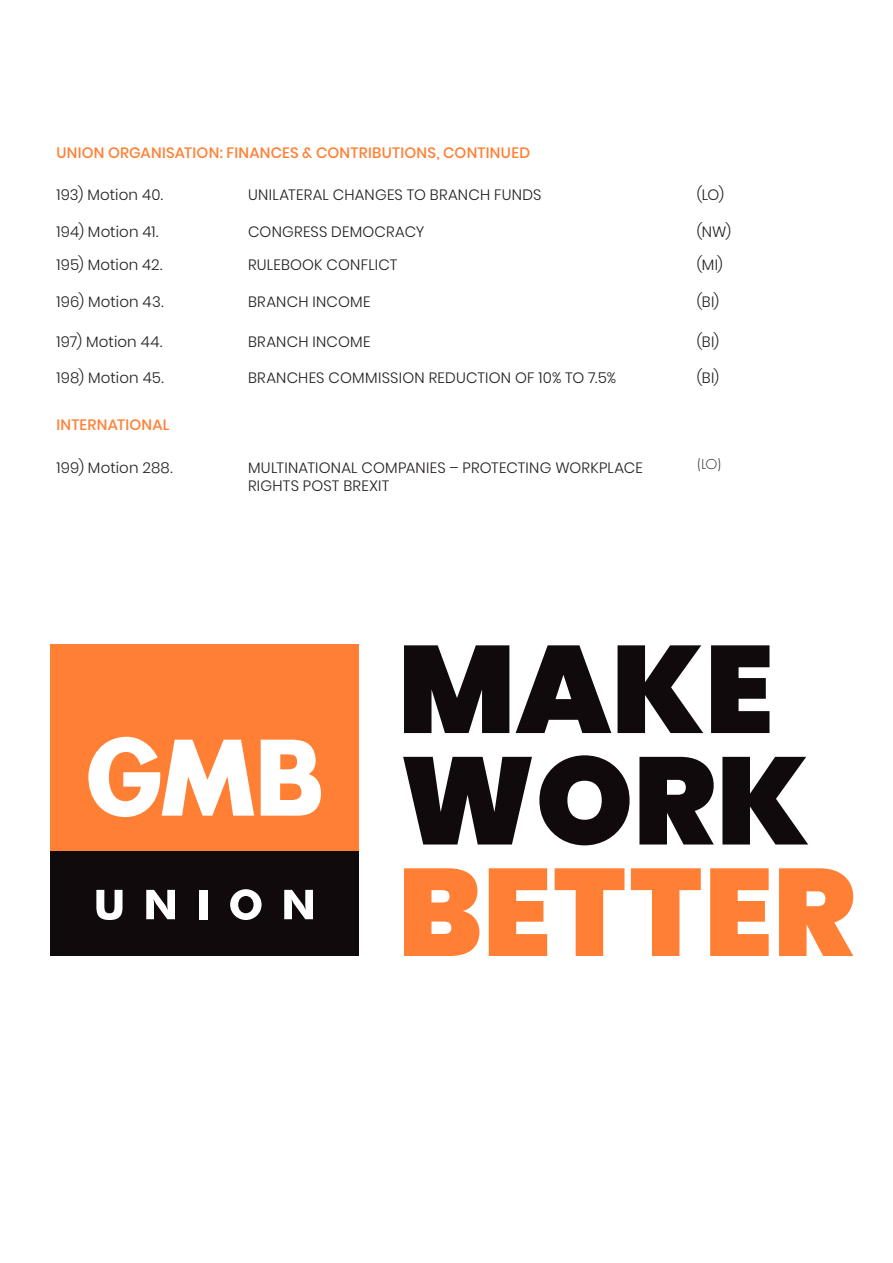
<style>
.page{position:relative;width:893px;height:1263px;background:#fff}
.page>*{position:absolute;margin:0;border:0;box-sizing:border-box;transform-origin:0 0}
.Table_Body__R{font:300 15px/18px "Poppins";letter-spacing:.015em;color:#231f20}
.Table_Body__R-2{font:500 15px "Poppins";letter-spacing:.015em;color:#ff8035}
.Table_Body__R-3{font:300 15px "Futura PT";color:#231f20}
</style>
<div class="page">
<div style="left:50px;top:644px;width:309px;height:208px;background:#ff8035"></div>
<div style="left:50px;top:852px;width:309px;height:104px;background:#110a0c"></div>
<svg style="left:88px;top:737px;width:166px;height:80px"></svg>
<svg style="left:261px;top:740px;width:60px;height:76px"></svg>
<svg style="left:96px;top:890px;width:27px;height:30px"></svg>
<svg style="left:146px;top:890px;width:29px;height:29px"></svg>
<div style="left:199px;top:890px;width:8px;height:29px;background:#fff"></div>
<svg style="left:230px;top:889px;width:32px;height:31px"></svg>
<svg style="left:284px;top:890px;width:29px;height:29px"></svg>
<svg style="left:404px;top:645px;width:105px;height:88px"></svg>
<svg style="left:516px;top:645px;width:95px;height:88px"></svg>
<svg style="left:617px;top:645px;width:86px;height:88px"></svg>
<svg style="left:711px;top:645px;width:58px;height:88px;background:#363031"></svg>
<svg style="left:403px;top:757px;width:129px;height:87px"></svg>
<svg style="left:539px;top:755px;width:91px;height:90px"></svg>
<svg style="left:639px;top:757px;width:75px;height:87px"></svg>
<svg style="left:722px;top:757px;width:86px;height:87px"></svg>
<svg style="left:404px;top:868px;width:75px;height:88px;background:#ff9150"></svg>
<svg style="left:489px;top:868px;width:58px;height:88px;background:#ff9354"></svg>
<svg style="left:555px;top:868px;width:69px;height:88px"></svg>
<svg style="left:631px;top:868px;width:70px;height:88px"></svg>
<svg style="left:710px;top:868px;width:59px;height:88px;background:#ff9456"></svg>
<svg style="left:779px;top:868px;width:74px;height:88px"></svg>
<p class="Table_Body__R-2" style="left:56px;top:144px;width:475px">UNION ORGANISATION: FINANCES &amp; CONTRIBUTIONS, CONTINUED</p>
<p class="Table_Body__R" style="left:56px;top:186px;width:108px">193) Motion 40.</p>
<p class="Table_Body__R" style="left:248px;top:186px;width:295px">UNILATERAL CHANGES TO BRANCH FUNDS</p>
<p class="Table_Body__R" style="left:697px;top:186px;width:29px">(LO)</p>
<p class="Table_Body__R" style="left:56px;top:223px;width:104px">194) Motion 41.</p>
<p class="Table_Body__R" style="left:248px;top:223px;width:178px">CONGRESS DEMOCRACY</p>
<p class="Table_Body__R" style="left:697px;top:223px;width:36px">(NW)</p>
<p class="Table_Body__R" style="left:56px;top:256px;width:108px">195) Motion 42.</p>
<p class="Table_Body__R" style="left:248px;top:256px;width:151px">RULEBOOK CONFLICT</p>
<p class="Table_Body__R" style="left:697px;top:256px;width:28px">(MI)</p>
<p class="Table_Body__R" style="left:56px;top:293px;width:109px">196) Motion 43.</p>
<p class="Table_Body__R" style="left:248px;top:293px;width:124px">BRANCH INCOME</p>
<p class="Table_Body__R" style="left:697px;top:293px;width:24px">(BI)</p>
<p class="Table_Body__R" style="left:56px;top:332px;width:108px">197) Motion 44.</p>
<p class="Table_Body__R" style="left:248px;top:332px;width:124px">BRANCH INCOME</p>
<p class="Table_Body__R" style="left:697px;top:332px;width:24px">(BI)</p>
<p class="Table_Body__R" style="left:56px;top:369px;width:109px">198) Motion 45.</p>
<p class="Table_Body__R" style="left:248px;top:369px;width:370px">BRANCHES COMMISSION REDUCTION OF 10% TO 7.5%</p>
<p class="Table_Body__R" style="left:697px;top:369px;width:24px">(BI)</p>
<p class="Table_Body__R-2" style="left:56px;top:416px;width:115px">INTERNATIONAL</p>
<p class="Table_Body__R" style="left:56px;top:459px;width:118px">199) Motion 288.</p>
<p class="Table_Body__R" style="left:248px;top:459px;width:396px">MULTINATIONAL COMPANIES – PROTECTING WORKPLACE<br>RIGHTS POST BREXIT</p>
<p class="Table_Body__R-3" style="left:697px;top:455px;width:26px">(LO)</p>
</div>
